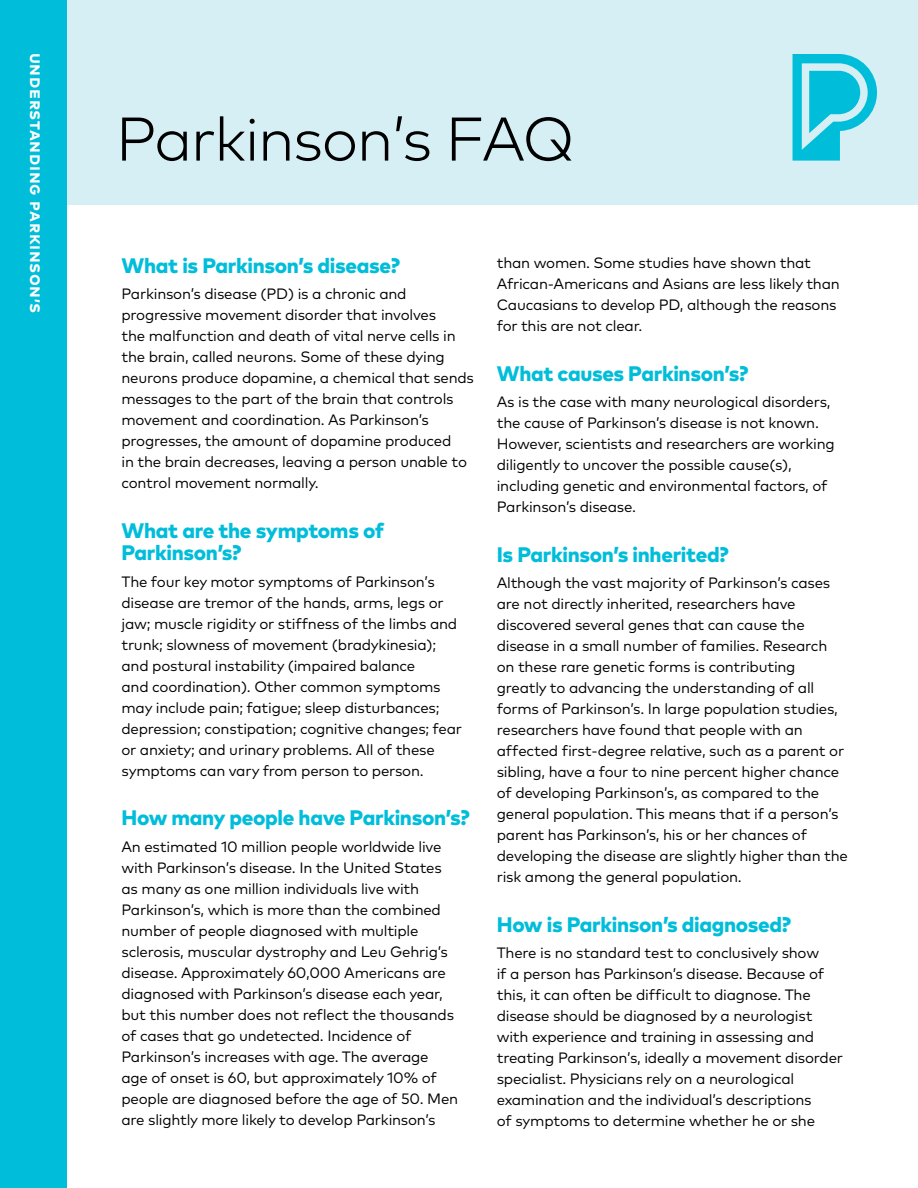
<style>
.page{position:relative;width:918px;height:1188px;background:#fff}
.page>*{position:absolute;margin:0;border:0;box-sizing:border-box;transform-origin:0 0}
.t1{font:300 61.5px "Mark OT";letter-spacing:-.025em;color:#000}
.t2{font:800 21px/22.5px "Mark OT";letter-spacing:-.015em;color:#00bdda}
.t3{font:700 18px "Mark OT";letter-spacing:.04em;color:#fff}
.t4{font:15px/21px "Mark OT";letter-spacing:-.015em;color:#000}
</style>
<div class="page">
<div style="left:68px;top:0;width:850px;height:205px;background:#d6eff5"></div>
<div style="left:0;top:0;width:68px;height:1188px;background:#00bdda"></div>
<svg style="left:793px;top:54px;width:84px;height:107px"></svg>
<p class="t3" style="left:48px;top:53px;width:262px;rotate:90deg">Understanding Parkinson’s</p>
<h1 class="t1" style="left:116px;top:102px;width:460px">Parkinson’s FAQ</h1>
<h2 class="t2" style="left:122px;top:254px;width:280px">What is Parkinson’s disease?</h2>
<p class="t4" style="left:122px;top:284px;width:354px">Parkinson’s disease (PD) is a chronic and progressive movement disorder that involves<br>the malfunction and death of vital nerve cells in the brain, called neurons. Some of these dying neurons produce dopamine, a chemical that sends messages to the part of the brain that controls movement and coordination. As Parkinson’s progresses, the amount of dopamine produced<br>in the brain decreases, leaving a person unable to control movement normally.</p>
<h2 class="t2" style="left:122px;top:519px;width:264px">What are the symptoms of<br>Parkinson’s?</h2>
<p class="t4" style="left:122px;top:571px;width:342px">The four key motor symptoms of Parkinson’s disease are tremor of the hands, arms, legs or jaw; muscle rigidity or stiffness of the limbs and trunk; slowness of movement (bradykinesia); and postural instability (impaired balance<br>and coordination). Other common symptoms may include pain; fatigue; sleep disturbances; depression; constipation; cognitive changes; fear or anxiety; and urinary problems. All of these symptoms can vary from person to person.</p>
<h2 class="t2" style="left:122px;top:806px;width:350px">How many people have Parkinson’s?</h2>
<p class="t4" style="left:122px;top:836px;width:338px">An estimated 10 million people worldwide live with Parkinson’s disease. In the United States as many as one million individuals live with Parkinson’s, which is more than the combined number of people diagnosed with multiple sclerosis, muscular dystrophy and Leu Gehrig’s disease. Approximately 60,000 Americans are diagnosed with Parkinson’s disease each year, but this number does not reflect the thousands of cases that go undetected. Incidence of Parkinson’s increases with age. The average age of onset is 60, but approximately 10% of people are diagnosed before the age of 50. Men are slightly more likely to develop Parkinson’s</p>
<p class="t4" style="left:497px;top:252px;width:345px">than women. Some studies have shown that African-Americans and Asians are less likely than Caucasians to develop PD, although the reasons for this are not clear.</p>
<h2 class="t2" style="left:497px;top:362px;width:253px">What causes Parkinson’s?</h2>
<p class="t4" style="left:497px;top:391px;width:339px">As is the case with many neurological disorders, the cause of Parkinson’s disease is not known.<br>However, scientists and researchers are working diligently to uncover the possible cause(s), including genetic and environmental factors, of Parkinson’s disease.</p>
<h2 class="t2" style="left:497px;top:542px;width:233px">Is Parkinson’s inherited?</h2>
<p class="t4" style="left:497px;top:572px;width:353px">Although the vast majority of Parkinson’s cases are not directly inherited, researchers have discovered several genes that can cause the disease in a small number of families. Research on these rare genetic forms is contributing greatly to advancing the understanding of all forms of Parkinson’s. In large population studies, researchers have found that people with an affected first-degree relative, such as a parent or sibling, have a four to nine percent higher chance of developing Parkinson’s, as compared to the general population. This means that if a person’s parent has Parkinson’s, his or her chances of developing the disease are slightly higher than the risk among the general population.</p>
<h2 class="t2" style="left:497px;top:912px;width:296px">How is Parkinson’s diagnosed?</h2>
<p class="t4" style="left:497px;top:942px;width:348px">There is no standard test to conclusively show<br>if a person has Parkinson’s disease. Because of this, it can often be difficult to diagnose. The disease should be diagnosed by a neurologist with experience and training in assessing and treating Parkinson’s, ideally a movement disorder specialist. Physicians rely on a neurological examination and the individual’s descriptions<br>of symptoms to determine whether he or she</p>
</div>
